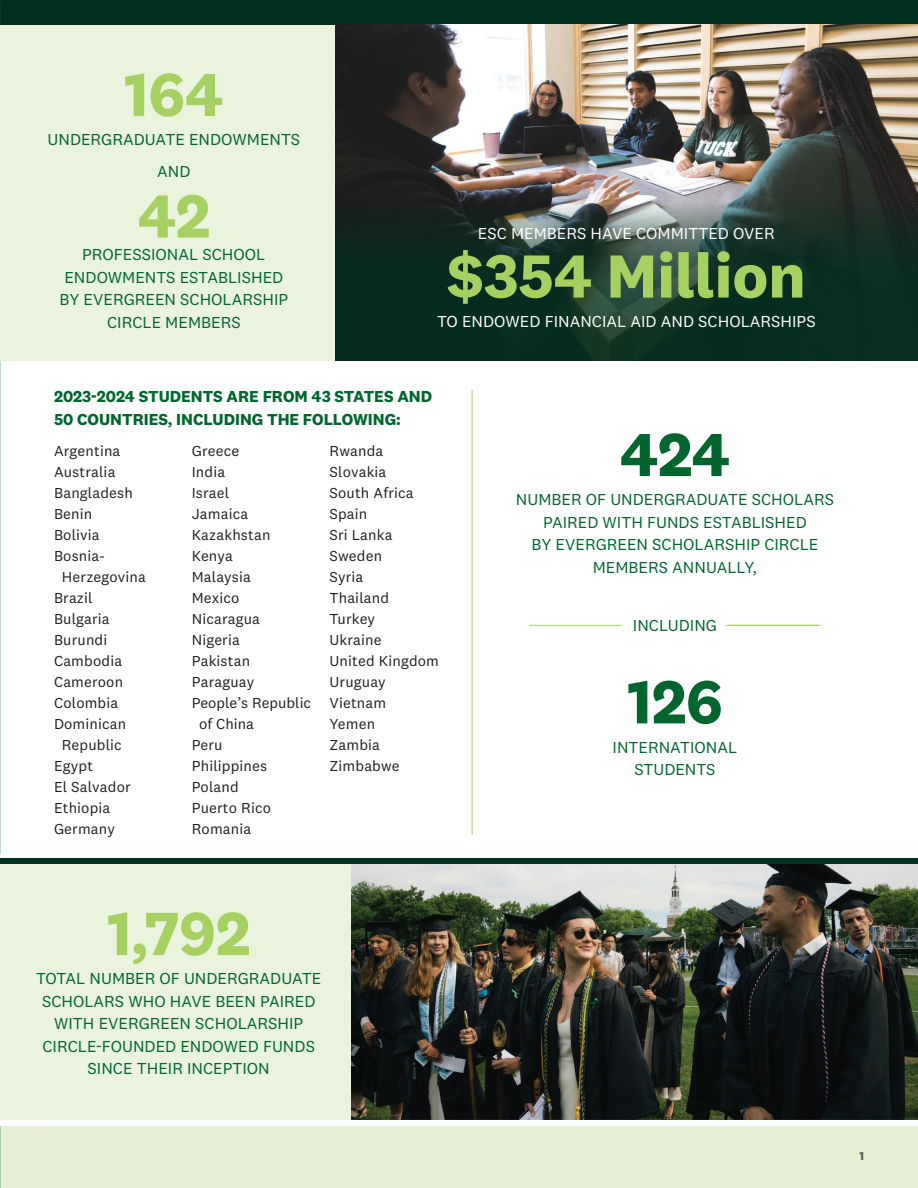
<style>
.page{position:relative;width:918px;height:1188px;background:#fff}
.page>*{position:absolute;margin:0;border:0;box-sizing:border-box;transform-origin:0 0}
.HeadLevel3{font:700 63px "National 2";color:#a6d061}
.HeadLevel3-2{font:700 63px "National 2";letter-spacing:-.005em;color:#00662d}
.HeadLevel3-3{font:16.5px/22.5px "National 2";color:#00662d;text-align:center}
.HeadLevel3-4{font:700 16.5px/22.5px "National 2";color:#00662d}
.HeadLevel3-5{font:16.5px "National 2";color:#fff}
.Body_Copy{font:15px/21px "National 2";letter-spacing:.01em;color:#231f20}
.t1{font:700 12px "National 2";color:#5a5a5a}
</style>
<div class="page">
<div style="left:0;top:1123px;width:918px;height:65px;background:#e5f0d4"></div>
<div style="left:0;top:0;width:918px;height:26px;background:#003120"></div>
<img style="left:335px;top:25px;width:583px;height:178px">
<svg style="left:335px;top:203px;width:583px;height:158px;background:#19372c"></svg>
<div style="left:0;top:25px;width:335px;height:336px;background:#eaf3dc"></div>
<div style="left:0;top:859px;width:352px;height:265px;background:#eaf3dc"></div>
<img style="left:351px;top:864px;width:567px;height:256px">
<div style="left:0;top:858px;width:918px;height:6px;background:#003120"></div>
<div style="left:0;top:1120px;width:918px;height:6px;background:#fff"></div>
<hr style="left:529px;top:625px;width:92px;height:1px;background:#a6d061">
<hr style="left:726px;top:625px;width:92px;height:1px;background:#a6d061">
<hr style="left:729px;top:625px;width:92px;height:1px;background:#a6d061">
<hr style="left:472px;top:390px;width:1px;height:445px;background:#a6d061">
<p class="HeadLevel3" style="left:124px;top:56px;width:101px">164</p>
<p class="HeadLevel3-3" style="left:48px;top:124px;width:254px;line-height:31.5px">UNDERGRADUATE ENDOWMENTS<br>AND</p>
<p class="HeadLevel3" style="left:138px;top:177px;width:74px">42</p>
<p class="HeadLevel3-3" style="left:60px;top:243px;width:230px">PROFESSIONAL SCHOOL<br>ENDOWMENTS ESTABLISHED<br>BY EVERGREEN SCHOLARSHIP<br>CIRCLE MEMBERS</p>
<p class="HeadLevel3-5" style="left:478px;top:224px;width:298px">ESC MEMBERS HAVE COMMITTED OVER</p>
<p class="HeadLevel3" style="left:447px;top:237px;width:360px">$354 Million</p>
<p class="HeadLevel3-5" style="left:437px;top:311px;width:380px">TO ENDOWED FINANCIAL AID AND SCHOLARSHIPS</p>
<p class="HeadLevel3-4" style="left:54px;top:385px;width:380px">2023-2024 STUDENTS ARE FROM 43 STATES AND<br>50 COUNTRIES, INCLUDING THE FOLLOWING:</p>
<p class="Body_Copy" style="left:54px;top:441px;width:68px">Argentina</p>
<p class="Body_Copy" style="left:54px;top:462px;width:63px">Australia</p>
<p class="Body_Copy" style="left:54px;top:483px;width:80px">Bangladesh</p>
<p class="Body_Copy" style="left:54px;top:504px;width:40px">Benin</p>
<p class="Body_Copy" style="left:54px;top:525px;width:47px">Bolivia</p>
<p class="Body_Copy" style="left:62px;top:546px;width:86px;text-indent:-8px">Bosnia-<br>Herzegovina</p>
<p class="Body_Copy" style="left:54px;top:588px;width:40px">Brazil</p>
<p class="Body_Copy" style="left:54px;top:609px;width:57px">Bulgaria</p>
<p class="Body_Copy" style="left:54px;top:630px;width:55px">Burundi</p>
<p class="Body_Copy" style="left:54px;top:651px;width:70px">Cambodia</p>
<p class="Body_Copy" style="left:54px;top:672px;width:71px">Cameroon</p>
<p class="Body_Copy" style="left:54px;top:693px;width:66px">Colombia</p>
<p class="Body_Copy" style="left:54px;top:714px;width:74px;text-align:center">Dominican<br>Republic</p>
<p class="Body_Copy" style="left:54px;top:756px;width:41px">Egypt</p>
<p class="Body_Copy" style="left:54px;top:777px;width:78px">El Salvador</p>
<p class="Body_Copy" style="left:54px;top:798px;width:58px">Ethiopia</p>
<p class="Body_Copy" style="left:54px;top:819px;width:63px">Germany</p>
<p class="Body_Copy" style="left:330px;top:441px;width:55px">Rwanda</p>
<p class="Body_Copy" style="left:330px;top:462px;width:58px">Slovakia</p>
<p class="Body_Copy" style="left:330px;top:483px;width:86px">South Africa</p>
<p class="Body_Copy" style="left:330px;top:504px;width:39px">Spain</p>
<p class="Body_Copy" style="left:330px;top:525px;width:65px">Sri Lanka</p>
<p class="Body_Copy" style="left:330px;top:546px;width:54px">Sweden</p>
<p class="Body_Copy" style="left:330px;top:567px;width:35px">Syria</p>
<p class="Body_Copy" style="left:330px;top:588px;width:61px">Thailand</p>
<p class="Body_Copy" style="left:330px;top:609px;width:47px">Turkey</p>
<p class="Body_Copy" style="left:330px;top:630px;width:54px">Ukraine</p>
<p class="Body_Copy" style="left:330px;top:651px;width:111px">United Kingdom</p>
<p class="Body_Copy" style="left:330px;top:672px;width:58px">Uruguay</p>
<p class="Body_Copy" style="left:330px;top:693px;width:58px">Vietnam</p>
<p class="Body_Copy" style="left:330px;top:714px;width:47px">Yemen</p>
<p class="Body_Copy" style="left:330px;top:735px;width:52px">Zambia</p>
<p class="Body_Copy" style="left:330px;top:756px;width:72px">Zimbabwe</p>
<p class="Body_Copy" style="left:192px;top:441px;width:49px">Greece</p>
<p class="Body_Copy" style="left:192px;top:462px;width:35px">India</p>
<p class="Body_Copy" style="left:192px;top:483px;width:39px">Israel</p>
<p class="Body_Copy" style="left:192px;top:504px;width:58px">Jamaica</p>
<p class="Body_Copy" style="left:192px;top:525px;width:80px">Kazakhstan</p>
<p class="Body_Copy" style="left:192px;top:546px;width:43px">Kenya</p>
<p class="Body_Copy" style="left:192px;top:567px;width:61px">Malaysia</p>
<p class="Body_Copy" style="left:192px;top:588px;width:49px">Mexico</p>
<p class="Body_Copy" style="left:192px;top:609px;width:70px">Nicaragua</p>
<p class="Body_Copy" style="left:192px;top:630px;width:50px">Nigeria</p>
<p class="Body_Copy" style="left:192px;top:651px;width:60px">Pakistan</p>
<p class="Body_Copy" style="left:192px;top:672px;width:64px">Paraguay</p>
<p class="Body_Copy" style="left:199px;top:693px;width:113px;text-indent:-8px">People’s Republic of China</p>
<p class="Body_Copy" style="left:192px;top:735px;width:32px">Peru</p>
<p class="Body_Copy" style="left:192px;top:756px;width:77px">Philippines</p>
<p class="Body_Copy" style="left:192px;top:777px;width:49px">Poland</p>
<p class="Body_Copy" style="left:192px;top:798px;width:81px">Puerto Rico</p>
<p class="Body_Copy" style="left:192px;top:819px;width:61px">Romania</p>
<p class="HeadLevel3" style="left:107px;top:895px;width:144px">1,792</p>
<p class="HeadLevel3-3" style="left:36px;top:967px;width:287px">TOTAL NUMBER OF UNDERGRADUATE<br>SCHOLARS WHO HAVE BEEN PAIRED<br>WITH EVERGREEN SCHOLARSHIP<br>CIRCLE-FOUNDED ENDOWED FUNDS<br>SINCE THEIR INCEPTION</p>
<p class="HeadLevel3-2" style="left:620px;top:416px;width:112px">424</p>
<p class="HeadLevel3-3" style="left:516px;top:488px;width:320px">NUMBER OF UNDERGRADUATE SCHOLARS<br>PAIRED WITH FUNDS ESTABLISHED<br>BY EVERGREEN SCHOLARSHIP CIRCLE<br>MEMBERS ANNUALLY,</p>
<p class="HeadLevel3-3" style="left:633px;top:614px;width:86px">INCLUDING</p>
<p class="HeadLevel3-2" style="left:627px;top:663px;width:97px">126</p>
<p class="HeadLevel3-3" style="left:613px;top:736px;width:126px">INTERNATIONAL<br>STUDENTS</p>
<p class="t1" style="left:859px;top:1149px;width:6px">1</p>
</div>
